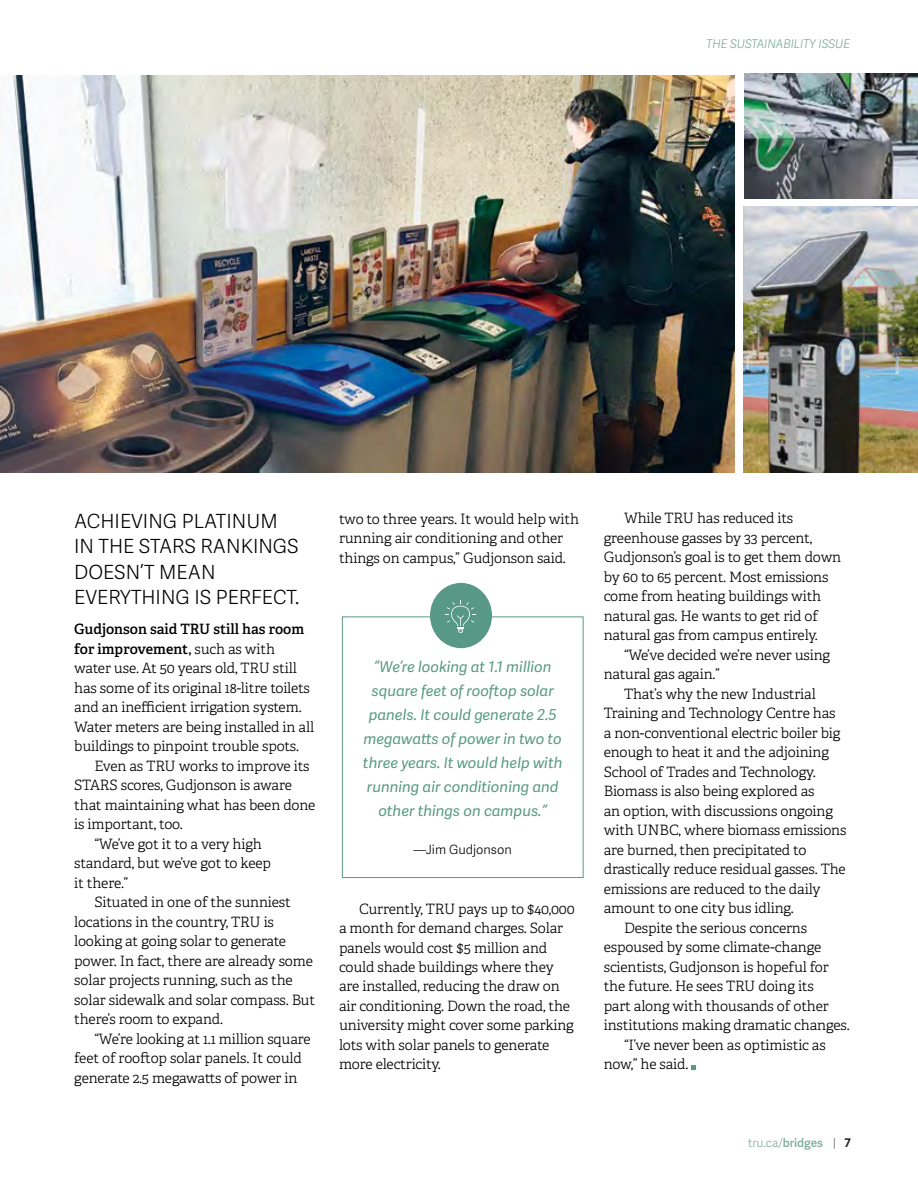
<style>
.page{position:relative;width:918px;height:1188px;background:#fff}
.page>*{position:absolute;margin:0;border:0;box-sizing:border-box;transform-origin:0 0}
.Subeading18pt_K{font:300 19.5px/25.5px "Adelle Sans";color:#000}
.callout_9_5_14_sans{font:italic 15px/24px "Adelle Sans";color:#589986;text-align:center}
.body_9_5_12_5_indent{font:300 14.25px/19.5px "Adelle";letter-spacing:-.01em;color:#000}
.body_9_5_13{font:300 14.25px/19.5px "Adelle";letter-spacing:-.01em;color:#000}
.call_out_8_5_14_byli{font:300 12.75px "Adelle Sans";color:#000}
.t1{font:italic 300 12px "Adelle Sans";color:#77a899}
.t2{font:300 12px "Adelle Sans";color:#7eac9e}
.s1{font-weight:600}
.s2{color:#636466}
.s3{font-weight:700;color:#292829}
</style>
<div class="page">
<img style="left:0;top:75px;width:734px;height:398px">
<svg style="left:692px;top:1065px;width:4px;height:5px"></svg>
<img style="left:744px;top:207px;width:174px;height:265px">
<img style="left:744px;top:74px;width:174px;height:125px">
<div style="left:342px;top:616px;width:242px;height:262px;border:1px solid #589986"></div>
<div style="left:430px;top:583px;width:62px;height:65px;background:#589986;border-radius:50%"></div>
<svg style="left:445px;top:600px;width:31px;height:33px"></svg>
<p class="t1" style="left:706px;top:35px;width:145px">THE SUSTAINABILITY ISSUE</p>
<p class="Subeading18pt_K" style="left:74px;top:507px;width:227px">ACHIEVING PLATINUM<br>IN THE STARS RANKINGS<br>DOESN’T MEAN<br>EVERYTHING IS PERFECT.</p>
<p class="body_9_5_13" style="left:74px;top:620px;width:241px"><span class="s1">Gudjonson said TRU still has room for improvement,</span> such as with water use. At 50 years old, TRU still has some of its original 18-litre toilets and an inefficient irrigation system.<br>Water meters are being installed in all buildings to pinpoint trouble spots.</p>
<p class="body_9_5_12_5_indent" style="left:74px;top:756px;width:243px;text-indent:20px">Even as TRU works to improve its<br>STARS scores, Gudjonson is aware that maintaining what has been done is important, too.</p>
<p class="body_9_5_12_5_indent" style="left:74px;top:834px;width:198px;text-indent:20px">“We’ve got it to a very high standard, but we’ve got to keep it there.”</p>
<p class="body_9_5_12_5_indent" style="left:74px;top:893px;width:242px;text-indent:20px">Situated in one of the sunniest locations in the country, TRU is looking at going solar to generate power. In fact, there are already some solar projects running, such as the solar sidewalk and solar compass. But there’s room to expand.</p>
<p class="body_9_5_12_5_indent" style="left:74px;top:1029px;width:238px;text-indent:20px">“We’re looking at 1.1 million square feet of rooftop solar panels. It could generate 2.5 megawatts of power in</p>
<p class="body_9_5_12_5_indent" style="left:339px;top:509px;width:242px">two to three years. It would help with running air conditioning and other things on campus,” Gudjonson said.</p>
<p class="callout_9_5_14_sans" style="left:363px;top:654px;width:201px">“We’re looking at 1.1 million square feet of rooftop solar panels. It could generate 2.5 megawatts of power in two to three years. It would help with running air conditioning and other things on campus.”</p>
<p class="call_out_8_5_14_byli" style="left:414px;top:841px;width:100px">—Jim Gudjonson</p>
<p class="body_9_5_12_5_indent" style="left:339px;top:899px;width:237px;text-indent:20px">Currently, TRU pays up to $40,000 a month for demand charges. Solar panels would cost $5 million and could shade buildings where they are installed, reducing the draw on air conditioning. Down the road, the university might cover some parking lots with solar panels to generate more electricity.</p>
<p class="body_9_5_12_5_indent" style="left:604px;top:509px;width:239px;text-indent:20px">While TRU has reduced its greenhouse gasses by 33 percent,<br>Gudjonson’s goal is to get them down by 60 to 65 percent. Most emissions come from heating buildings with natural gas. He wants to get rid of natural gas from campus entirely.</p>
<p class="body_9_5_12_5_indent" style="left:604px;top:645px;width:228px;text-indent:20px">“We’ve decided we’re never using natural gas again.”</p>
<p class="body_9_5_12_5_indent" style="left:604px;top:684px;width:244px;text-indent:20px">That’s why the new Industrial Training and Technology Centre has a non-conventional electric boiler big enough to heat it and the adjoining School of Trades and Technology.<br>Biomass is also being explored as<br>an option, with discussions ongoing with UNBC, where biomass emissions are burned, then precipitated to drastically reduce residual gasses. The emissions are reduced to the daily amount to one city bus idling.</p>
<p class="body_9_5_12_5_indent" style="left:604px;top:918px;width:248px;text-indent:20px">Despite the serious concerns espoused by some climate-change scientists, Gudjonson is hopeful for the future. He sees TRU doing its<br>part along with thousands of other institutions making dramatic changes.</p>
<p class="body_9_5_12_5_indent" style="left:604px;top:1035px;width:224px;text-indent:20px">“I’ve never been as optimistic as now,” he said.</p>
<p class="t2" style="left:748px;top:1134px;width:104px">tru.ca/<span class="s1">bridges</span> <span class="s2">|</span> <span class="s3">7</span></p>
</div>
